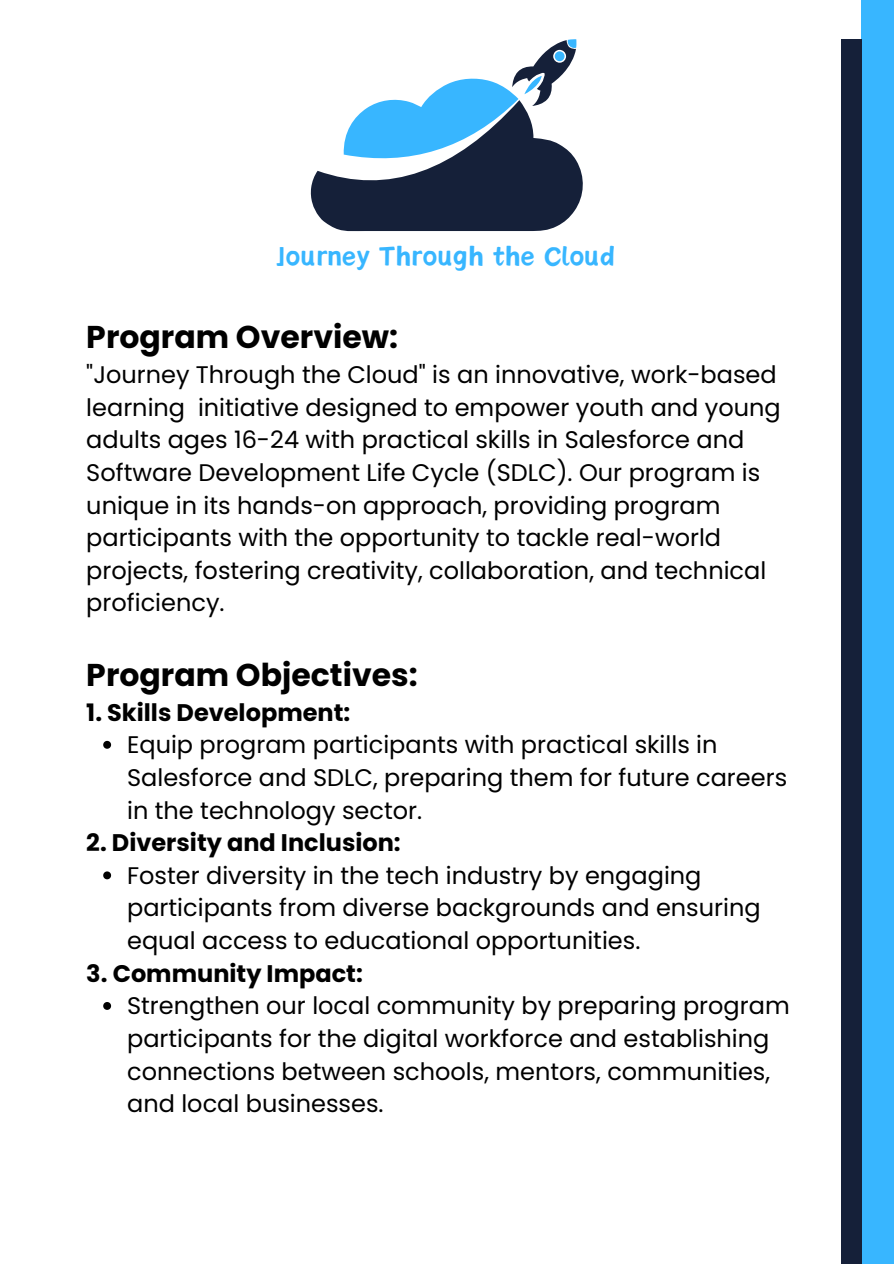
<style>
.page{position:relative;width:894px;height:1264px;background:#fff}
.page>*{position:absolute;margin:0;border:0;box-sizing:border-box;transform-origin:0 0}
.t1{font:33.9px "Canva Sword Like Dream";color:#38b6ff}
.t2{font:700 31.5px "Poppins";color:#000}
.t3{font:24px/32.7px "Poppins";color:#000}
.t4{font:700 24px "Poppins";color:#000}
</style>
<div class="page">
<svg style="left:103px;top:741px;width:8px;height:7px"></svg>
<svg style="left:103px;top:871px;width:8px;height:8px"></svg>
<svg style="left:103px;top:1002px;width:8px;height:7px"></svg>
<svg style="left:311px;top:39px;width:271px;height:192px"></svg>
<div style="left:861px;top:0;width:32px;height:1263px;background:#38b6ff"></div>
<div style="left:841px;top:39px;width:20px;height:1224px;background:#152039"></div>
<h2 class="t1" style="left:278px;top:240px;width:339px">Journey Through the Cloud</h2>
<p class="t2" style="left:86px;top:315px;width:313px">Program Overview:</p>
<h1 class="t3" style="left:86px;top:358px;width:695px">"Journey Through the Cloud" is an innovative, work-based learning initiative designed to empower youth and young adults ages 16-24 with practical skills in Salesforce and Software Development Life Cycle (SDLC). Our program is unique in its hands-on approach, providing program participants with the opportunity to tackle real-world projects, fostering creativity, collaboration, and technical proficiency.</h1>
<p class="t2" style="left:86px;top:652px;width:333px">Program Objectives:</p>
<p class="t4" style="left:86px;top:695px;width:265px">1. Skills Development:</p>
<p class="t3" style="left:127px;top:728px;width:661px">Equip program participants with practical skills in<br>Salesforce and SDLC, preparing them for future careers in the technology sector.</p>
<h2 class="t4" style="left:86px;top:826px;width:316px">2. Diversity and Inclusion:</h2>
<p class="t3" style="left:127px;top:859px;width:634px">Foster diversity in the tech industry by engaging participants from diverse backgrounds and ensuring equal access to educational opportunities.</p>
<h2 class="t4" style="left:86px;top:956px;width:278px">3. Community Impact:</h2>
<p class="t3" style="left:127px;top:989px;width:664px">Strengthen our local community by preparing program participants for the digital workforce and establishing connections between schools, mentors, communities, and local businesses.</p>
</div>
